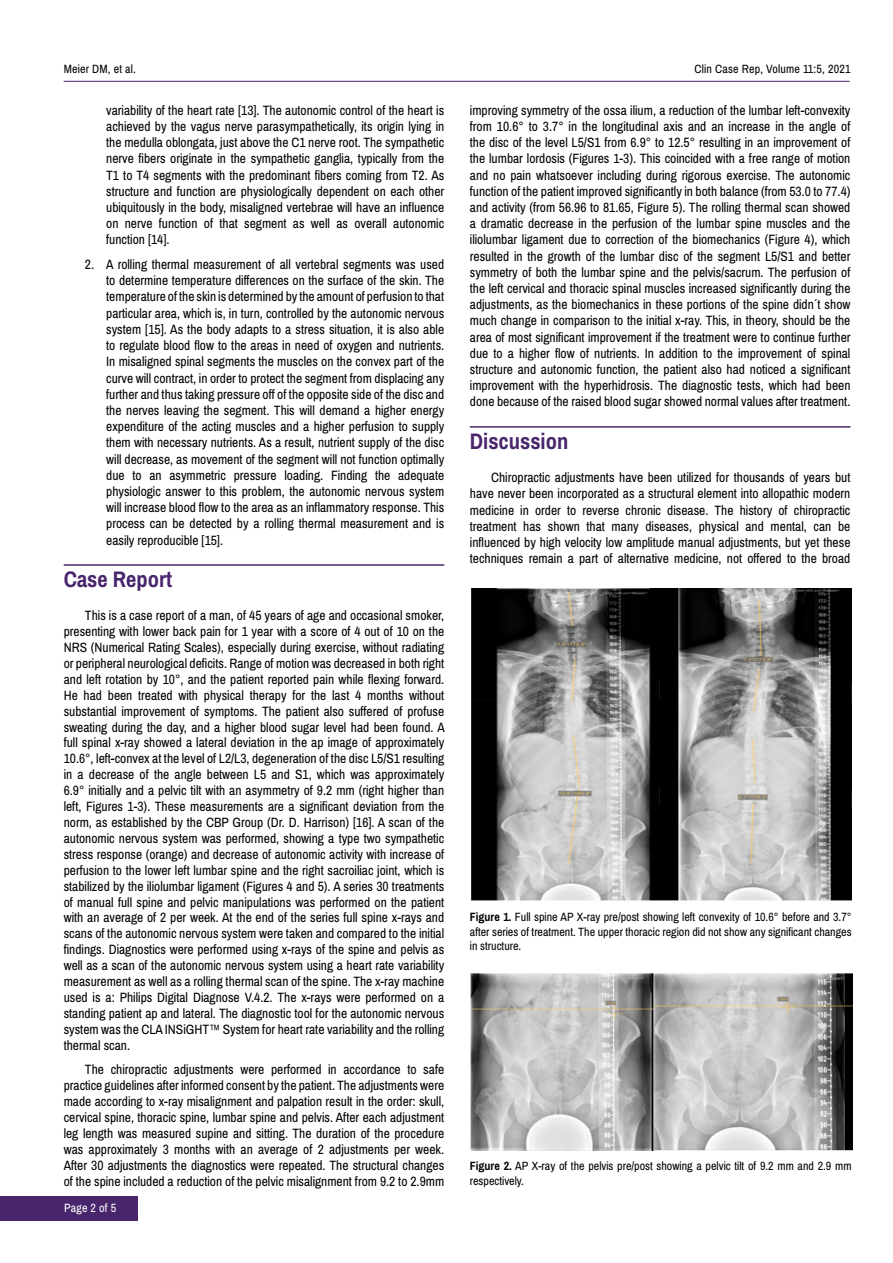
<style>
.page{position:relative;width:893px;height:1263px;background:#fff}
.page>*{position:absolute;margin:0;border:0;box-sizing:border-box;transform-origin:0 0}
.t1{font:700 22.5px "Archivo Narrow";color:#49266c}
.t2{font:13.5px/16.2px "Archivo Narrow";color:#000;text-align:justify}
.t3{font:12px/14.4px "Archivo Narrow";color:#000;text-align:justify}
.t4{font:12px "Archivo Narrow";letter-spacing:.015em;color:#fff}
.s1{font-weight:700}
</style>
<div class="page">
<hr style="left:64px;top:81px;width:786px;height:1px;background:#49266c">
<div style="left:0;top:1196px;width:137px;height:24px;background:#49266c"></div>
<hr style="left:64px;top:564px;width:380px;height:2px;background:#49266c">
<hr style="left:470px;top:426px;width:380px;height:2px;background:#49266c">
<img style="left:471px;top:589px;width:381px;height:312px">
<img style="left:470px;top:973px;width:383px;height:177px">
<p class="t3" style="left:64px;top:61px;width:74px">Meier DM, et al.</p>
<p class="t3" style="left:695px;top:61px;width:157px">Clin Case Rep, Volume 11:5, 2021</p>
<p class="t2" style="left:106px;top:102px;width:340px">variability of the heart rate [13]. The autonomic control of the heart is achieved by the vagus nerve parasympathetically, its origin lying in the medulla oblongata, just above the C1 nerve root. The sympathetic nerve fibers originate in the sympathetic ganglia, typically from the T1 to T4 segments with the predominant fibers coming from T2. As structure and function are physiologically dependent on each other ubiquitously in the body, misaligned vertebrae will have an influence on nerve function of that segment as well as overall autonomic function [14].</p>
<p class="t2" style="left:106px;top:257px;width:340px;text-indent:-21px">2. A rolling thermal measurement of all vertebral segments was used to determine temperature differences on the surface of the skin. The temperature of the skin is determined by the amount of perfusion to that particular area, which is, in turn, controlled by the autonomic nervous system [15]. As the body adapts to a stress situation, it is also able to regulate blood flow to the areas in need of oxygen and nutrients.<br>In misaligned spinal segments the muscles on the convex part of the curve will contract, in order to protect the segment from displacing any further and thus taking pressure off of the opposite side of the disc and the nerves leaving the segment. This will demand a higher energy expenditure of the acting muscles and a higher perfusion to supply them with necessary nutrients. As a result, nutrient supply of the disc will decrease, as movement of the segment will not function optimally due to an asymmetric pressure loading. Finding the adequate physiologic answer to this problem, the autonomic nervous system will increase blood flow to the area as an inflammatory response. This process can be detected by a rolling thermal measurement and is easily reproducible [15].</p>
<h1 class="t1" style="left:64px;top:565px;width:110px">Case Report</h1>
<p class="t2" style="left:64px;top:608px;width:383px;text-indent:21px">This is a case report of a man, of 45 years of age and occasional smoker, presenting with lower back pain for 1 year with a score of 4 out of 10 on the NRS (Numerical Rating Scales), especially during exercise, without radiating or peripheral neurological deficits. Range of motion was decreased in both right and left rotation by 10°, and the patient reported pain while flexing forward.<br>He had been treated with physical therapy for the last 4 months without substantial improvement of symptoms. The patient also suffered of profuse sweating during the day, and a higher blood sugar level had been found. A full spinal x-ray showed a lateral deviation in the ap image of approximately 10.6°, left-convex at the level of L2/L3, degeneration of the disc L5/S1 resulting in a decrease of the angle between L5 and S1, which was approximately 6.9° initially and a pelvic tilt with an asymmetry of 9.2 mm (right higher than left, Figures 1-3). These measurements are a significant deviation from the norm, as established by the CBP Group (Dr. D. Harrison) [16]. A scan of the autonomic nervous system was performed, showing a type two sympathetic stress response (orange) and decrease of autonomic activity with increase of perfusion to the lower left lumbar spine and the right sacroiliac joint, which is stabilized by the iliolumbar ligament (Figures 4 and 5). A series 30 treatments of manual full spine and pelvic manipulations was performed on the patient with an average of 2 per week. At the end of the series full spine x-rays and scans of the autonomic nervous system were taken and compared to the initial findings. Diagnostics were performed using x-rays of the spine and pelvis as well as a scan of the autonomic nervous system using a heart rate variability measurement as well as a rolling thermal scan of the spine. The x-ray machine used is a: Philips Digital Diagnose V.4.2. The x-rays were performed on a standing patient ap and lateral. The diagnostic tool for the autonomic nervous system was the CLA INSiGHT™ System for heart rate variability and the rolling thermal scan.</p>
<p class="t2" style="left:64px;top:1062px;width:382px;text-indent:21px">The chiropractic adjustments were performed in accordance to safe practice guidelines after informed consent by the patient. The adjustments were made according to x-ray misalignment and palpation result in the order: skull, cervical spine, thoracic spine, lumbar spine and pelvis. After each adjustment leg length was measured supine and sitting. The duration of the procedure was approximately 3 months with an average of 2 adjustments per week.<br>After 30 adjustments the diagnostics were repeated. The structural changes of the spine included a reduction of the pelvic misalignment from 9.2 to 2.9mm</p>
<p class="t4" style="left:64px;top:1201px;width:54px">Page 2 of 5</p>
<p class="t2" style="left:470px;top:102px;width:382px">improving symmetry of the ossa ilium, a reduction of the lumbar left-convexity from 10.6° to 3.7° in the longitudinal axis and an increase in the angle of the disc of the level L5/S1 from 6.9° to 12.5° resulting in an improvement of the lumbar lordosis (Figures 1-3). This coincided with a free range of motion and no pain whatsoever including during rigorous exercise. The autonomic function of the patient improved significantly in both balance (from 53.0 to 77.4) and activity (from 56.96 to 81.65, Figure 5). The rolling thermal scan showed a dramatic decrease in the perfusion of the lumbar spine muscles and the iliolumbar ligament due to correction of the biomechanics (Figure 4), which resulted in the growth of the lumbar disc of the segment L5/S1 and better symmetry of both the lumbar spine and the pelvis/sacrum. The perfusion of the left cervical and thoracic spinal muscles increased significantly during the adjustments, as the biomechanics in these portions of the spine didn´t show much change in comparison to the initial x-ray. This, in theory, should be the area of most significant improvement if the treatment were to continue further due to a higher flow of nutrients. In addition to the improvement of spinal structure and autonomic function, the patient also had noticed a significant improvement with the hyperhidrosis. The diagnostic tests, which had been done because of the raised blood sugar showed normal values after treatment.</p>
<h1 class="t1" style="left:470px;top:427px;width:100px">Discussion</h1>
<p class="t2" style="left:470px;top:470px;width:382px;text-indent:21px">Chiropractic adjustments have been utilized for thousands of years but have never been incorporated as a structural element into allopathic modern medicine in order to reverse chronic disease. The history of chiropractic treatment has shown that many diseases, physical and mental, can be influenced by high velocity low amplitude manual adjustments, but yet these techniques remain a part of alternative medicine, not offered to the broad</p>
<p class="t3" style="left:470px;top:910px;width:383px"><span class="s1">Figure 1.</span> Full spine AP X-ray pre/post showing left convexity of 10.6° before and 3.7° after series of treatment. The upper thoracic region did not show any significant changes in structure.</p>
<p class="t3" style="left:470px;top:1159px;width:383px"><span class="s1">Figure 2.</span> AP X-ray of the pelvis pre/post showing a pelvic tilt of 9.2 mm and 2.9 mm respectively.</p>
</div>
